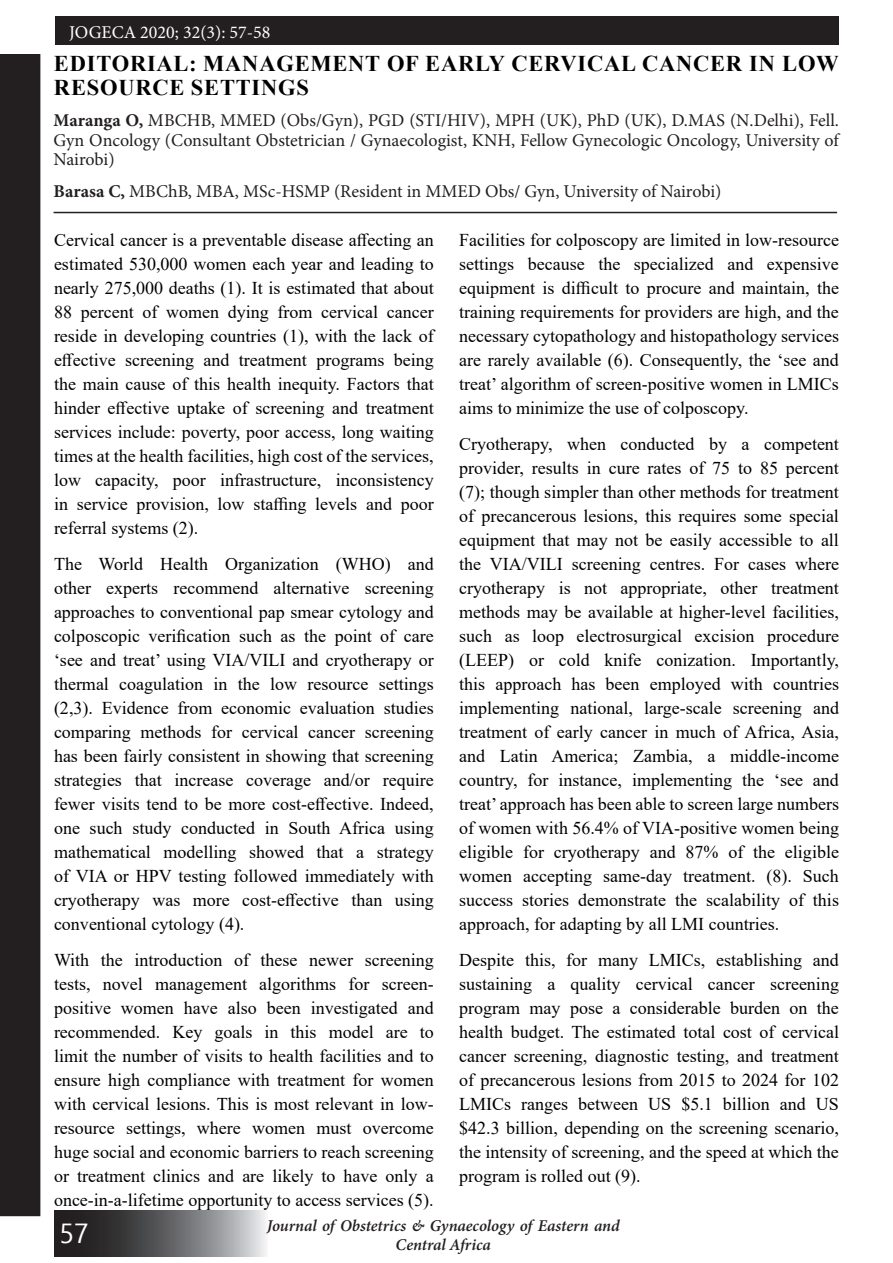
<style>
.page{position:relative;width:893px;height:1263px;background:#fff}
.page>*{position:absolute;margin:0;border:0;box-sizing:border-box;transform-origin:0 0}
.t1{font:27px "Ebrima";color:#fff}
.t2{font:700 22.5px/24.3px "Times New Roman";letter-spacing:.035em;color:#000}
.t3{font:18px/24px "Times New Roman";color:#000;text-align:justify}
.t4{font:18px/19.5px "Minion Pro";color:#231f20;text-align:justify}
.t5{font:18px "Minion Pro";color:#fff}
.t6{font:italic 600 16.5px/19.8px "Minion Pro";letter-spacing:-.005em;color:#231f20;text-align:center}
.s1{font-weight:700}
</style>
<div class="page">
<svg style="left:54px;top:1210px;width:212px;height:46px;background:#656567"></svg>
<div style="left:1px;top:55px;width:39px;height:1160px;background:#231f20"></div>
<div style="left:0;top:54px;width:40px;height:1162px;border:2px solid #231f20"></div>
<hr style="left:54px;top:212px;width:783px;height:1px;background:#231f20">
<div style="left:56px;top:16px;width:783px;height:29px;background:#231f20"></div>
<p class="t5" style="left:69px;top:20px;width:203px">JOGECA 2020; 32(3): 57-58</p>
<p class="t2" style="left:54px;top:50px;width:786px">EDITORIAL: MANAGEMENT OF EARLY CERVICAL CANCER IN LOW<br>RESOURCE SETTINGS</p>
<p class="t4" style="left:54px;top:111px;width:787px"><span class="s1">Maranga O,</span> MBCHB, MMED (Obs/Gyn), PGD (STI/HIV), MPH (UK), PhD (UK), D.MAS (N.Delhi), Fell.<br>Gyn Oncology (Consultant Obstetrician / Gynaecologist, KNH, Fellow Gynecologic Oncology, University of Nairobi)</p>
<p class="t4" style="left:54px;top:181px;width:669px"><span class="s1">Barasa C,</span> MBChB, MBA, MSc-HSMP (Resident in MMED Obs/ Gyn, University of Nairobi)</p>
<p class="t3" style="left:54px;top:228px;width:381px">Cervical cancer is a preventable disease affecting an estimated 530,000 women each year and leading to nearly 275,000 deaths (1). It is estimated that about 88 percent of women dying from cervical cancer reside in developing countries (1), with the lack of effective screening and treatment programs being the main cause of this health inequity. Factors that hinder effective uptake of screening and treatment services include: poverty, poor access, long waiting times at the health facilities, high cost of the services, low capacity, poor infrastructure, inconsistency in service provision, low staffing levels and poor referral systems (2).</p>
<p class="t3" style="left:54px;top:552px;width:381px">The World Health Organization (WHO) and other experts recommend alternative screening approaches to conventional pap smear cytology and colposcopic verification such as the point of care ‘see and treat’ using VIA/VILI and cryotherapy or thermal coagulation in the low resource settings (2,3). Evidence from economic evaluation studies comparing methods for cervical cancer screening has been fairly consistent in showing that screening strategies that increase coverage and/or require fewer visits tend to be more cost-effective. Indeed, one such study conducted in South Africa using mathematical modelling showed that a strategy of VIA or HPV testing followed immediately with cryotherapy was more cost-effective than using conventional cytology (4).</p>
<p class="t3" style="left:54px;top:948px;width:381px">With the introduction of these newer screening tests, novel management algorithms for screen&shy;positive women have also been investigated and recommended. Key goals in this model are to limit the number of visits to health facilities and to ensure high compliance with treatment for women with cervical lesions. This is most relevant in low&shy;resource settings, where women must overcome huge social and economic barriers to reach screening or treatment clinics and are likely to have only a once-in-a-lifetime opportunity to access services (5).</p>
<p class="t3" style="left:459px;top:228px;width:381px">Facilities for colposcopy are limited in low-resource settings because the specialized and expensive equipment is difficult to procure and maintain, the training requirements for providers are high, and the necessary cytopathology and histopathology services are rarely available (6). Consequently, the ‘see and treat’ algorithm of screen-positive women in LMICs aims to minimize the use of colposcopy.</p>
<p class="t3" style="left:459px;top:432px;width:381px">Cryotherapy, when conducted by a competent provider, results in cure rates of 75 to 85 percent (7); though simpler than other methods for treatment of precancerous lesions, this requires some special equipment that may not be easily accessible to all the VIA/VILI screening centres. For cases where cryotherapy is not appropriate, other treatment methods may be available at higher-level facilities, such as loop electrosurgical excision procedure (LEEP) or cold knife conization. Importantly, this approach has been employed with countries implementing national, large-scale screening and treatment of early cancer in much of Africa, Asia, and Latin America; Zambia, a middle-income country, for instance, implementing the ‘see and treat’ approach has been able to screen large numbers of women with 56.4% of VIA-positive women being eligible for cryotherapy and 87% of the eligible women accepting same-day treatment. (8). Such success stories demonstrate the scalability of this approach, for adapting by all LMI countries.</p>
<p class="t3" style="left:459px;top:948px;width:381px">Despite this, for many LMICs, establishing and sustaining a quality cervical cancer screening program may pose a considerable burden on the health budget. The estimated total cost of cervical cancer screening, diagnostic testing, and treatment of precancerous lesions from 2015 to 2024 for 102<br>LMICs ranges between US $5.1 billion and US $42.3 billion, depending on the screening scenario, the intensity of screening, and the speed at which the program is rolled out (9).</p>
<p class="t1" style="left:60px;top:1213px;width:31px">57</p>
<p class="t6" style="left:267px;top:1215px;width:354px">Journal of Obstetrics &amp; Gynaecology of Eastern and<br>Central Africa</p>
</div>
